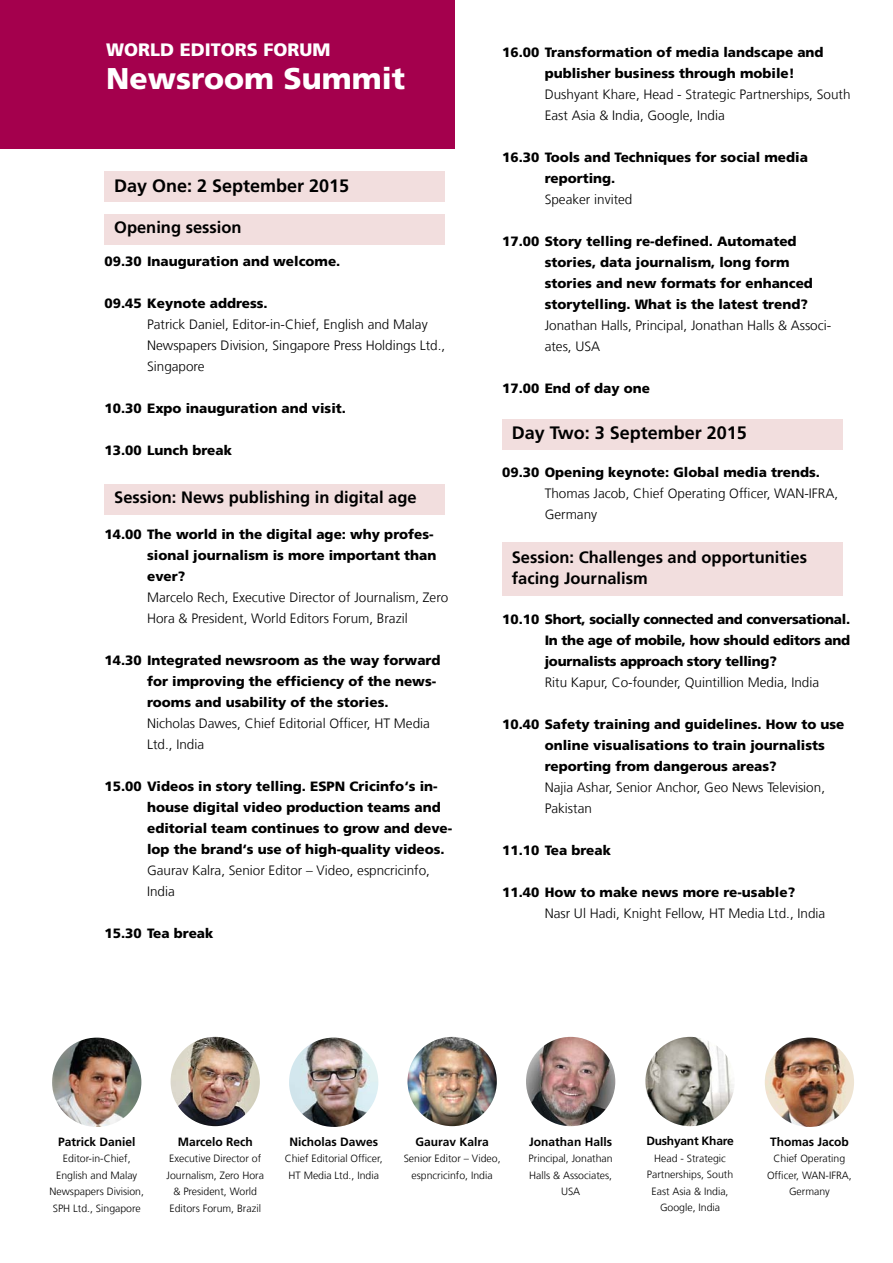
<style>
.page{position:relative;width:893px;height:1263px;background:#fff}
.page>*{position:absolute;margin:0;border:0;box-sizing:border-box;transform-origin:0 0}
.t1{font:900 30px "Frutiger LT Com";color:#fff}
.t2{font:700 18px "Frutiger LT Com";color:#000}
.t3{font:900 18px "Frutiger LT Com";color:#fff}
.t4{font:700 16.5px/21px "Frutiger LT Com";color:#000}
.t5{font:900 13.5px/21px "Frutiger LT Com";color:#000}
.t6{font:300 13.5px/21px "Frutiger LT Com";color:#000}
.t7{font:700 12px "Frutiger LT Com";color:#000}
.t8{font:700 12px "Frutiger LT Com";letter-spacing:-.02em;color:#000}
.t9{font:300 10.5px/16.5px "Frutiger LT Com";color:#000;text-align:center}
</style>
<div class="page">
<img style="left:765px;top:1037px;width:89px;height:90px;border-radius:45px">
<img style="left:645px;top:1037px;width:90px;height:89px;border-radius:45px">
<div style="left:105px;top:172px;width:340px;height:30px;background:#f2dede"></div>
<div style="left:502px;top:419px;width:340px;height:30px;background:#f2dede"></div>
<div style="left:105px;top:214px;width:340px;height:30px;background:#f2dede"></div>
<div style="left:105px;top:484px;width:340px;height:30px;background:#f2dede"></div>
<div style="left:502px;top:543px;width:340px;height:53px;background:#f2dede"></div>
<div style="left:0;top:0;width:454px;height:149px;background:#a4004d"></div>
<img style="left:52px;top:1037px;width:89px;height:90px;border-radius:44px">
<img style="left:171px;top:1037px;width:89px;height:89px;border-radius:45px">
<img style="left:289px;top:1037px;width:89px;height:90px;border-radius:45px">
<img style="left:408px;top:1037px;width:89px;height:89px;border-radius:45px">
<img style="left:526px;top:1037px;width:89px;height:89px;border-radius:45px">
<h2 class="t3" style="left:106px;top:39px;width:226px">WORLD EDITORS FORUM</h2>
<h1 class="t1" style="left:106px;top:60px;width:300px">Newsroom Summit</h1>
<h2 class="t2" style="left:114px;top:175px;width:237px">Day One: 2 September 2015</h2>
<p class="t4" style="left:114px;top:217px;width:129px">Opening session</p>
<p class="t5" style="left:105px;top:251px;width:237px">09.30 Inauguration and welcome.</p>
<p class="t5" style="left:105px;top:293px;width:165px">09.45 Keynote address.</p>
<p class="t6" style="left:147px;top:314px;width:300px">Patrick Daniel, Editor-in-Chief, English and Malay<br>Newspapers Division, Singapore Press Holdings Ltd.,<br>Singapore</p>
<p class="t5" style="left:105px;top:398px;width:243px">10.30 Expo inauguration and visit.</p>
<p class="t5" style="left:105px;top:440px;width:129px">13.00 Lunch break</p>
<p class="t4" style="left:114px;top:487px;width:304px">Session: News publishing in digital age</p>
<p class="t5" style="left:147px;top:524px;width:291px;text-indent:-43px">14.00 The world in the digital age: why profes&shy;sional journalism is more important than ever?</p>
<p class="t6" style="left:147px;top:587px;width:303px">Marcelo Rech, Executive Director of Journalism, Zero<br>Hora &amp; President, World Editors Forum, Brazil</p>
<p class="t5" style="left:147px;top:650px;width:295px;text-indent:-43px">14.30 Integrated newsroom as the way forward for improving the efficiency of the news&shy;rooms and usability of the stories.</p>
<p class="t6" style="left:147px;top:713px;width:284px">Nicholas Dawes, Chief Editorial Officer, HT Media<br>Ltd., India</p>
<p class="t5" style="left:147px;top:776px;width:307px;text-indent:-43px">15.00 Videos in story telling. ESPN Cricinfo‘s in&shy;house digital video production teams and editorial team continues to grow and deve&shy;lop the brand‘s use of high-quality videos.</p>
<p class="t6" style="left:147px;top:860px;width:284px">Gaurav Kalra, Senior Editor – Video, espncricinfo,<br>India</p>
<p class="t5" style="left:105px;top:923px;width:110px">15.30 Tea break</p>
<p class="t5" style="left:545px;top:42px;width:280px;text-indent:-43px">16.00 Transformation of media landscape and publisher business through mobile!</p>
<p class="t6" style="left:545px;top:84px;width:307px">Dushyant Khare, Head - Strategic Partnerships, South<br>East Asia &amp; India, Google, India</p>
<p class="t5" style="left:545px;top:147px;width:265px;text-indent:-43px">16.30 Tools and Techniques for social media reporting.</p>
<p class="t6" style="left:545px;top:189px;width:89px">Speaker invited</p>
<p class="t5" style="left:545px;top:231px;width:270px;text-indent:-43px">17.00 Story telling re-defined. Automated stories, data journalism, long form stories and new formats for enhanced storytelling. What is the latest trend?</p>
<p class="t6" style="left:545px;top:315px;width:288px">Jonathan Halls, Principal, Jonathan Halls &amp; Associ&shy;ates, USA</p>
<p class="t5" style="left:502px;top:378px;width:149px">17.00 End of day one</p>
<h2 class="t2" style="left:512px;top:422px;width:237px">Day Two: 3 September 2015</h2>
<p class="t5" style="left:502px;top:462px;width:319px">09.30 Opening keynote: Global media trends.</p>
<p class="t6" style="left:545px;top:483px;width:295px">Thomas Jacob, Chief Operating Officer, WAN-IFRA,<br>Germany</p>
<p class="t4" style="left:512px;top:546px;width:297px">Session: Challenges and opportunities facing Journalism</p>
<p class="t5" style="left:545px;top:609px;width:307px;text-align:justify;text-indent:-43px">10.10 Short, socially connected and conversational.<br>In the age of mobile, how should editors and journalists approach story telling?</p>
<p class="t6" style="left:545px;top:672px;width:276px">Ritu Kapur, Co-founder, Quintillion Media, India</p>
<p class="t5" style="left:545px;top:714px;width:301px;text-indent:-43px">10.40 Safety training and guidelines. How to use online visualisations to train journalists reporting from dangerous areas?</p>
<p class="t6" style="left:545px;top:777px;width:282px">Najia Ashar, Senior Anchor, Geo News Television,<br>Pakistan</p>
<p class="t5" style="left:502px;top:840px;width:110px">11.10 Tea break</p>
<p class="t5" style="left:502px;top:882px;width:294px">11.40 How to make news more re-usable?</p>
<p class="t6" style="left:545px;top:903px;width:282px">Nasr Ul Hadi, Knight Fellow, HT Media Ltd., India</p>
<p class="t7" style="left:58px;top:1134px;width:79px">Patrick Daniel</p>
<p class="t9" style="left:49px;top:1150px;width:96px">Editor-in-Chief,<br>English and Malay<br>Newspapers Division,<br>SPH Ltd., Singapore</p>
<p class="t7" style="left:178px;top:1134px;width:77px">Marcelo Rech</p>
<p class="t9" style="left:166px;top:1150px;width:99px">Executive Director of<br>Journalism, Zero Hora &amp; President, World<br>Editors Forum, Brazil</p>
<p class="t7" style="left:289px;top:1134px;width:90px">Nicholas Dawes</p>
<p class="t9" style="left:285px;top:1150px;width:99px">Chief Editorial Officer,<br>HT Media Ltd., India</p>
<p class="t7" style="left:415px;top:1134px;width:75px">Gaurav Kalra</p>
<p class="t9" style="left:404px;top:1150px;width:98px">Senior Editor – Video, espncricinfo, India</p>
<p class="t7" style="left:529px;top:1134px;width:84px">Jonathan Halls</p>
<p class="t9" style="left:529px;top:1150px;width:86px">Principal, Jonathan<br>Halls &amp; Associates,<br>USA</p>
<p class="t8" style="left:646px;top:1134px;width:89px">Dushyant Khare</p>
<p class="t9" style="left:647px;top:1150px;width:88px">Head - Strategic<br>Partnerships, South<br>East Asia &amp; India,<br>Google, India</p>
<p class="t7" style="left:770px;top:1134px;width:80px">Thomas Jacob</p>
<p class="t9" style="left:767px;top:1150px;width:86px">Chief Operating<br>Officer, WAN-IFRA,<br>Germany</p>
</div>
